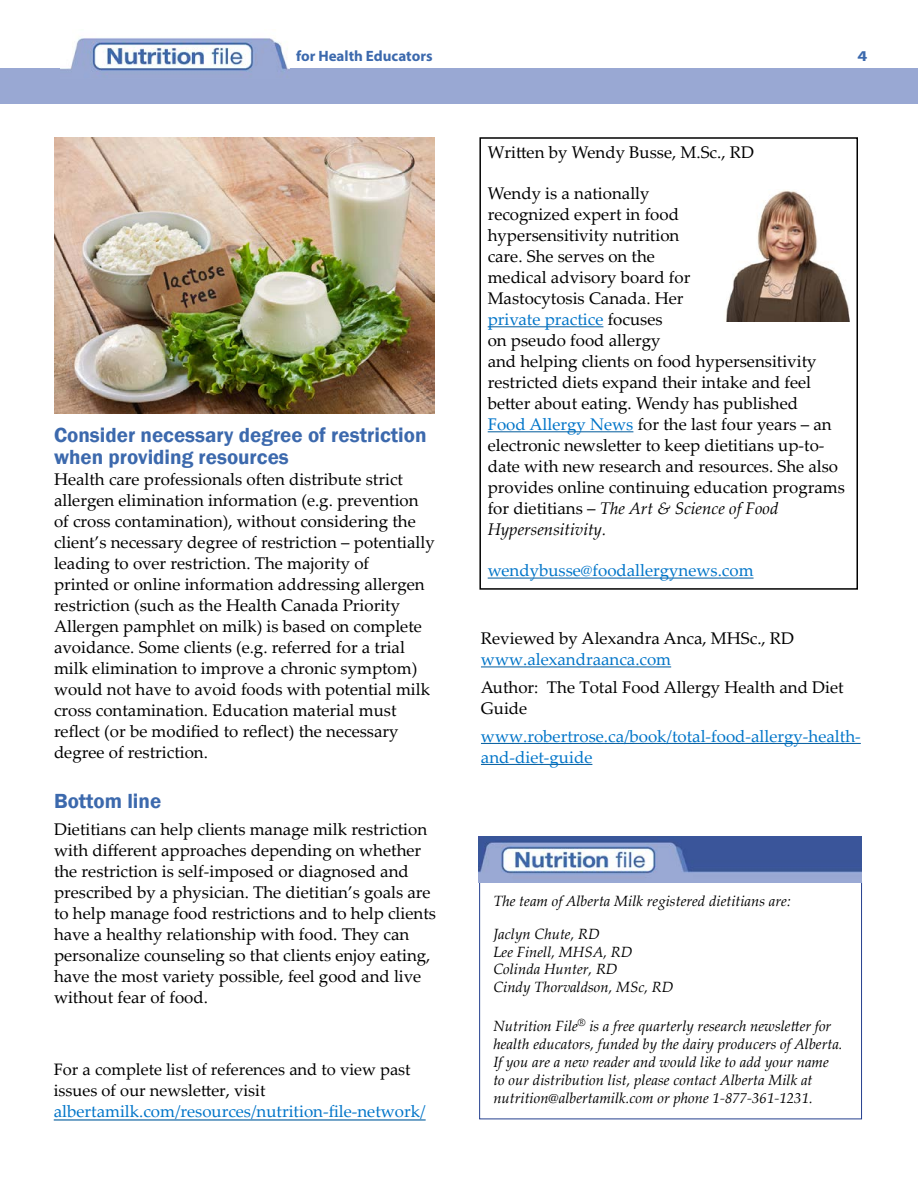
<style>
.page{position:relative;width:918px;height:1188px;background:#fff}
.page>*{position:absolute;margin:0;border:0;box-sizing:border-box;transform-origin:0 0}
.t1{font:600 21px/22.5px "Franklin Gothic";color:#3c69ad}
.t2{font:16.8px/21px "Palatino Linotype";color:#000}
.t3{font:16.8px/21px "Palatino Linotype";color:#0075c9}
.t4{font:16.5px/20.5px "Palatino Linotype";color:#000}
.t5{font:700 15px "Myriad Pro";color:#3c69ad}
.t6{font:700 15px "Myriad Pro";color:#3c69ad;scale:1.19 1}
.t7{font:italic 14.85px/17.9px "Palatino Linotype";color:#000}
.s1{color:#0075c9}
.s2{font-style:italic}
</style>
<div class="page">
<img style="left:61px;top:38px;width:228px;height:41px">
<hr style="left:488px;top:326px;width:115px;height:1px;background:#005a9c">
<hr style="left:488px;top:431px;width:145px;height:1px;background:#005a9c">
<hr style="left:488px;top:578px;width:266px;height:1px;background:#005a9c">
<div style="left:479px;top:137px;width:379px;height:453px;border:2px solid #000"></div>
<img style="left:54px;top:137px;width:381px;height:277px">
<div style="left:479px;top:881px;width:383px;height:238px;border:1px solid #25408f"></div>
<hr style="left:54px;top:1119px;width:372px;height:2px;background:#005a9c">
<hr style="left:481px;top:666px;width:190px;height:1px;background:#005a9c">
<hr style="left:481px;top:743px;width:380px;height:1px;background:#005a9c">
<hr style="left:481px;top:764px;width:111px;height:1px;background:#005a9c">
<img style="left:726px;top:190px;width:124px;height:131px">
<img style="left:479px;top:836px;width:382px;height:46px">
<p class="t5" style="left:296px;top:46px;width:138px">for Health Educators</p>
<p class="t6" style="left:857px;top:46px;width:10px">4</p>
<p class="t1" style="left:54px;top:424px;width:374px">Consider necessary degree of restriction when providing resources</p>
<p class="t2" style="left:54px;top:468px;width:382px">Health care professionals often distribute strict allergen elimination information (e.g. prevention of cross contamination), without considering the client’s necessary degree of restriction – potentially leading to over restriction. The majority of<br>printed or online information addressing allergen restriction (such as the Health Canada Priority Allergen pamphlet on milk) is based on complete avoidance. Some clients (e.g. referred for a trial milk elimination to improve a chronic symptom) would not have to avoid foods with potential milk cross contamination. Education material must reflect (or be modified to reflect) the necessary degree of restriction.</p>
<p class="t1" style="left:54px;top:790px;width:109px">Bottom line</p>
<p class="t2" style="left:54px;top:819px;width:384px">Dietitians can help clients manage milk restriction with different approaches depending on whether the restriction is self-imposed or diagnosed and prescribed by a physician. The dietitian’s goals are to help manage food restrictions and to help clients have a healthy relationship with food. They can personalize counseling so that clients enjoy eating, have the most variety possible, feel good and live without fear of food.</p>
<p class="t4" style="left:54px;top:1059px;width:358px">For a complete list of references and to view past issues of our newsletter, visit</p>
<p class="t3" style="left:54px;top:1100px;width:373px">albertamilk.com/resources/nutrition-file-network/</p>
<p class="t2" style="left:488px;top:141px;width:268px">Written by Wendy Busse, M.Sc., RD</p>
<p class="t2" style="left:488px;top:182px;width:359px">Wendy is a nationally<br>recognized expert in food<br>hypersensitivity nutrition<br>care. She serves on the<br>medical advisory board for<br>Mastocytosis Canada. Her<br><span class="s1">private practice</span> focuses<br>on pseudo food allergy<br>and helping clients on food hypersensitivity restricted diets expand their intake and feel better about eating. Wendy has published<br><span class="s1">Food Allergy News</span> for the last four years – an electronic newsletter to keep dietitians up-to&shy;date with new research and resources. She also provides online continuing education programs for dietitians – <span class="s2">The Art &amp; Science of Food Hypersensitivity.</span></p>
<p class="t3" style="left:488px;top:559px;width:267px">wendybusse@foodallergynews.com</p>
<p class="t2" style="left:481px;top:627px;width:315px">Reviewed by Alexandra Anca, MHSc., RD</p>
<p class="t3" style="left:481px;top:648px;width:192px">www.alexandraanca.com</p>
<p class="t2" style="left:481px;top:676px;width:364px">Author: The Total Food Allergy Health and Diet<br>Guide</p>
<p class="t3" style="left:481px;top:725px;width:381px">www.robertrose.ca/book/total-food-allergy-health&shy;and-diet-guide</p>
<p class="t7" style="left:493px;top:884px;width:299px;line-height:32.7px">The team of Alberta Milk registered dietitians are:<br>Jaclyn Chute, RD</p>
<p class="t7" style="left:493px;top:942px;width:182px">Lee Finell, MHSA, RD<br>Colinda Hunter, RD<br>Cindy Thorvaldson, MSc, RD</p>
<p class="t7" style="left:493px;top:1017px;width:351px">Nutrition File<sup>®</sup> is a free quarterly research newsletter for health educators, funded by the dairy producers of Alberta.<br>If you are a new reader and would like to add your name to our distribution list, please contact Alberta Milk at nutrition@albertamilk.com or phone 1-877-361-1231.</p>
</div>
